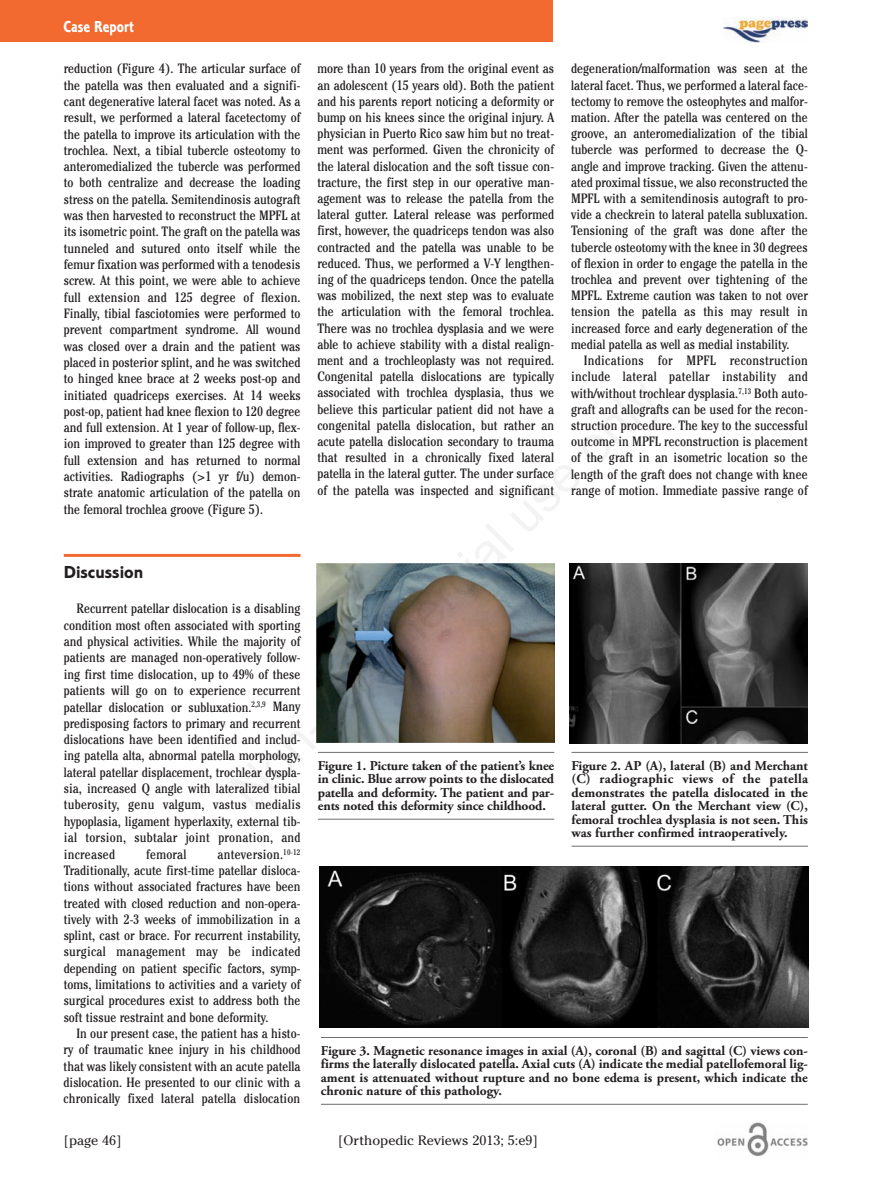
<style>
.page{position:relative;width:893px;height:1191px;background:#fff}
.page>*{position:absolute;margin:0;border:0;box-sizing:border-box;transform-origin:0 0}
.t1{font:18px "Corinthian Bold Plain";color:#231f20}
.t2{font:16.5px "Corinthian Bold Condensed Plain";color:#fff}
.t3{font:condensed 13.5px/16.4px "Cheltenham";color:#231f20;text-align:justify}
.t4{font:700 13.5px/13.5px "Adobe Garamond Pro";color:#231f20;text-align:justify}
.t5{font:13.5px "Cheltenham";color:#231f20}
.t6{font:condensed 13.5px "Cheltenham";letter-spacing:.02em;color:#231f20}
</style>
<div class="page">
<hr style="left:64px;top:554px;width:236px;height:3px;background:#f26a30">
<div style="left:0;top:0;width:553px;height:42px;background:#f26a30"></div>
<img style="left:717px;top:1123px;width:91px;height:33px">
<img style="left:723px;top:17px;width:84px;height:26px">
<img style="left:316px;top:563px;width:238px;height:179px">
<hr style="left:318px;top:752px;width:236px;height:1px;background:#6c6d70">
<hr style="left:318px;top:818px;width:236px;height:1px;background:#6c6d70">
<img style="left:570px;top:563px;width:238px;height:180px">
<hr style="left:572px;top:752px;width:236px;height:1px;background:#6c6d70">
<hr style="left:572px;top:845px;width:236px;height:1px;background:#6c6d70">
<img style="left:319px;top:866px;width:489px;height:161px">
<hr style="left:321px;top:1037px;width:487px;height:1px;background:#6c6d70">
<hr style="left:321px;top:1103px;width:487px;height:1px;background:#6c6d70">
<p class="t2" style="left:63px;top:21px;width:72px">Case Report</p>
<p class="t3" style="left:64px;top:62px;width:238px">reduction (Figure 4). The articular surface of the patella was then evaluated and a signifi&shy;cant degenerative lateral facet was noted. As a result, we performed a lateral facetectomy of the patella to improve its articulation with the trochlea. Next, a tibial tubercle osteotomy to anteromedialized the tubercle was performed to both centralize and decrease the loading stress on the patella. Semitendinosis autograft was then harvested to reconstruct the MPFL at its isometric point. The graft on the patella was tunneled and sutured onto itself while the femur fixation was performed with a tenodesis screw. At this point, we were able to achieve full extension and 125 degree of flexion.<br>Finally, tibial fasciotomies were performed to prevent compartment syndrome. All wound was closed over a drain and the patient was placed in posterior splint, and he was switched to hinged knee brace at 2 weeks post-op and initiated quadriceps exercises. At 14 weeks post-op, patient had knee flexion to 120 degree and full extension. At 1 year of follow-up, flex&shy;ion improved to greater than 125 degree with full extension and has returned to normal activities. Radiographs (&gt;1 yr f/u) demon&shy;strate anatomic articulation of the patella on the femoral trochlea groove (Figure 5).</p>
<p class="t3" style="left:317px;top:62px;width:238px">more than 10 years from the original event as an adolescent (15 years old). Both the patient and his parents report noticing a deformity or bump on his knees since the original injury. A physician in Puerto Rico saw him but no treat&shy;ment was performed. Given the chronicity of the lateral dislocation and the soft tissue con&shy;tracture, the first step in our operative man&shy;agement was to release the patella from the lateral gutter. Lateral release was performed first, however, the quadriceps tendon was also contracted and the patella was unable to be reduced. Thus, we performed a V-Y lengthen&shy;ing of the quadriceps tendon. Once the patella was mobilized, the next step was to evaluate the articulation with the femoral trochlea.<br>There was no trochlea dysplasia and we were able to achieve stability with a distal realign&shy;ment and a trochleoplasty was not required.<br>Congenital patella dislocations are typically associated with trochlea dysplasia, thus we believe this particular patient did not have a congenital patella dislocation, but rather an acute patella dislocation secondary to trauma that resulted in a chronically fixed lateral patella in the lateral gutter. The under surface of the patella was inspected and significant</p>
<p class="t3" style="left:571px;top:62px;width:238px">degeneration/malformation was seen at the lateral facet. Thus, we performed a lateral face&shy;tectomy to remove the osteophytes and malfor&shy;mation. After the patella was centered on the groove, an anteromedialization of the tibial tubercle was performed to decrease the Q&shy;angle and improve tracking. Given the attenu&shy;ated proximal tissue, we also reconstructed the MPFL with a semitendinosis autograft to pro&shy;vide a checkrein to lateral patella subluxation.<br>Tensioning of the graft was done after the tubercle osteotomy with the knee in 30 degrees of flexion in order to engage the patella in the trochlea and prevent over tightening of the MPFL. Extreme caution was taken to not over tension the patella as this may result in increased force and early degeneration of the medial patella as well as medial instability.</p>
<p class="t3" style="left:571px;top:353px;width:238px;text-indent:13px">Indications for MPFL reconstruction include lateral patellar instability and with/without trochlear dysplasia.<sup>7,13</sup> Both auto&shy;graft and allografts can be used for the recon&shy;struction procedure. The key to the successful outcome in MPFL reconstruction is placement of the graft in an isometric location so the length of the graft does not change with knee range of motion. Immediate passive range of</p>
<h1 class="t1" style="left:64px;top:566px;width:81px">Discussion</h1>
<p class="t3" style="left:64px;top:602px;width:238px;text-indent:13px">Recurrent patellar dislocation is a disabling condition most often associated with sporting and physical activities. While the majority of patients are managed non-operatively follow&shy;ing first time dislocation, up to 49% of these patients will go on to experience recurrent patellar dislocation or subluxation.<sup>2,3,9</sup> Many predisposing factors to primary and recurrent dislocations have been identified and includ&shy;ing patella alta, abnormal patella morphology, lateral patellar displacement, trochlear dyspla&shy;sia, increased Q angle with lateralized tibial tuberosity, genu valgum, vastus medialis hypoplasia, ligament hyperlaxity, external tib&shy;ial torsion, subtalar joint pronation, and increased</p>
<p class="t3" style="left:64px;top:847px;width:238px;text-indent:154px">anteversion.<sup>10-12<br></sup>Traditionally, acute first-time patellar disloca&shy;tions without associated fractures have been treated with closed reduction and non-opera&shy;tively with 2-3 weeks of immobilization in a splint, cast or brace. For recurrent instability, surgical management may be indicated depending on patient specific factors, symp&shy;toms, limitations to activities and a variety of surgical procedures exist to address both the soft tissue restraint and bone deformity.</p>
<p class="t3" style="left:64px;top:1026px;width:238px;text-indent:13px">In our present case, the patient has a histo&shy;ry of traumatic knee injury in his childhood that was likely consistent with an acute patella dislocation. He presented to our clinic with a chronically fixed lateral patella dislocation</p>
<p class="t6" style="left:146px;top:849px;width:42px">femoral</p>
<p class="t4" style="left:318px;top:760px;width:238px">Figure 1. Picture taken of the patient’s knee in clinic. Blue arrow points to the dislocated patella and deformity. The patient and par&shy;ents noted this deformity since childhood.</p>
<p class="t4" style="left:572px;top:760px;width:238px">Figure 2. AP (A), lateral (B) and Merchant (C) radiographic views of the patella demonstrates the patella dislocated in the lateral gutter. On the Merchant view (C), femoral trochlea dysplasia is not seen. This was further confirmed intraoperatively.</p>
<p class="t4" style="left:321px;top:1045px;width:489px">Figure 3. Magnetic resonance images in axial (A), coronal (B) and sagittal (C) views con&shy;firms the laterally dislocated patella. Axial cuts (A) indicate the medial patellofemoral lig&shy;ament is attenuated without rupture and no bone edema is present, which indicate the chronic nature of this pathology.</p>
<p class="t5" style="left:64px;top:1132px;width:59px">[page 46]</p>
<p class="t5" style="left:338px;top:1132px;width:201px">[Orthopedic Reviews 2013; 5:e9]</p>
</div>
